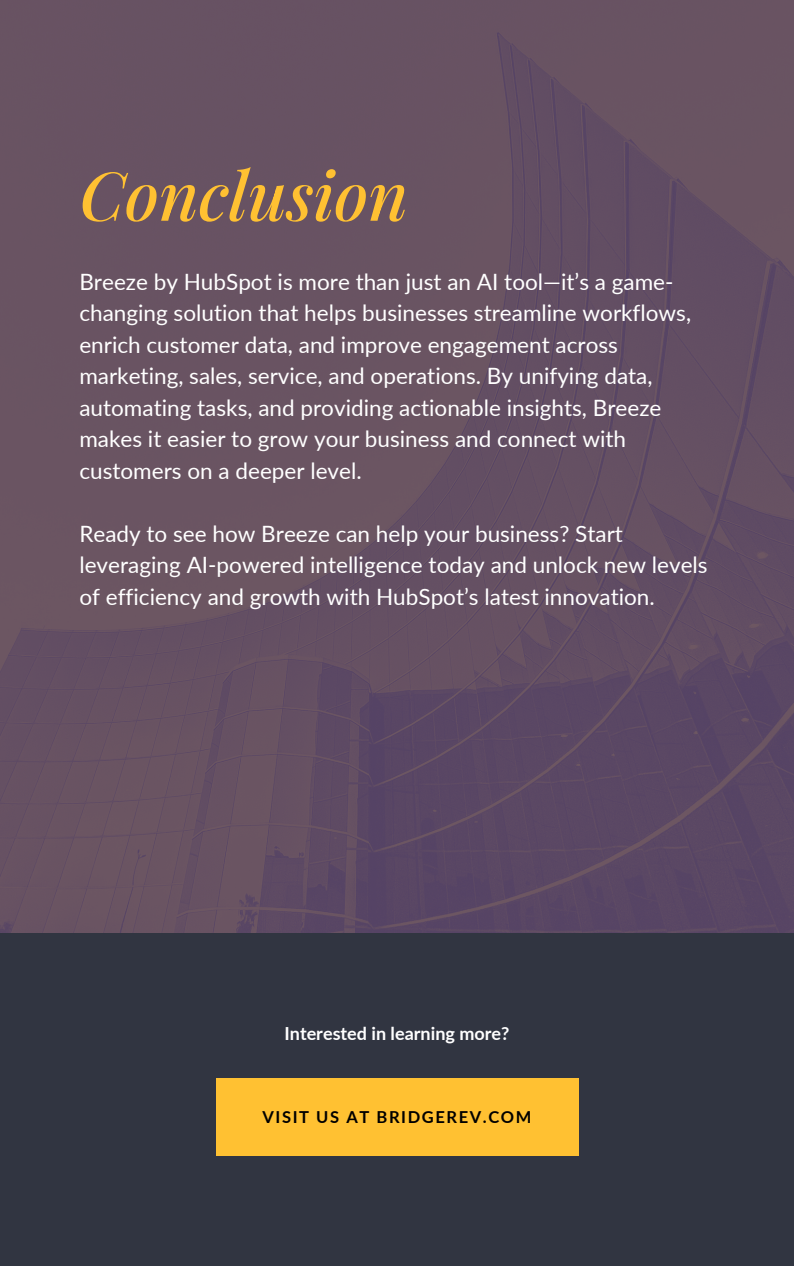
<style>
.page{position:relative;width:794px;height:1266px;background:#fff}
.page>*{position:absolute;margin:0;border:0;box-sizing:border-box;transform-origin:0 0}
.t1{font:italic 500 67.5px "Playfair Display";color:#ffc132}
.t2{font:22.5px/31.5px "Lato";color:#fff}
.t3{font:700 18px "Lato";color:#fff}
.t4{font:700 16.5px "Lato";letter-spacing:.095em;color:#000}
</style>
<div class="page">
<div style="left:0;top:0;width:793px;height:1266px;background:#313541"></div>
<div style="left:0;top:0;width:793px;height:933px;background:linear-gradient(to right,#6a5462,#604c63)"></div>
<div style="left:215px;top:1078px;width:363px;height:78px;background:#ffc132"></div>
<h3 class="t1" style="left:79px;top:148px;width:330px">Conclusion</h3>
<h1 class="t2" style="left:79px;top:265px;width:613px">Breeze by HubSpot is more than just an AI tool—it’s a game&shy;changing solution that helps businesses streamline workflows, enrich customer data, and improve engagement across marketing, sales, service, and operations. By unifying data, automating tasks, and providing actionable insights, Breeze makes it easier to grow your business and connect with customers on a deeper level.</h1>
<h2 class="t2" style="left:79px;top:517px;width:629px">Ready to see how Breeze can help your business? Start leveraging AI-powered intelligence today and unlock new levels of efficiency and growth with HubSpot’s latest innovation.</h2>
<p class="t3" style="left:284px;top:1022px;width:226px">Interested in learning more?</p>
<h2 class="t4" style="left:262px;top:1106px;width:270px">VISIT US AT BRIDGEREV.COM</h2>
</div>
